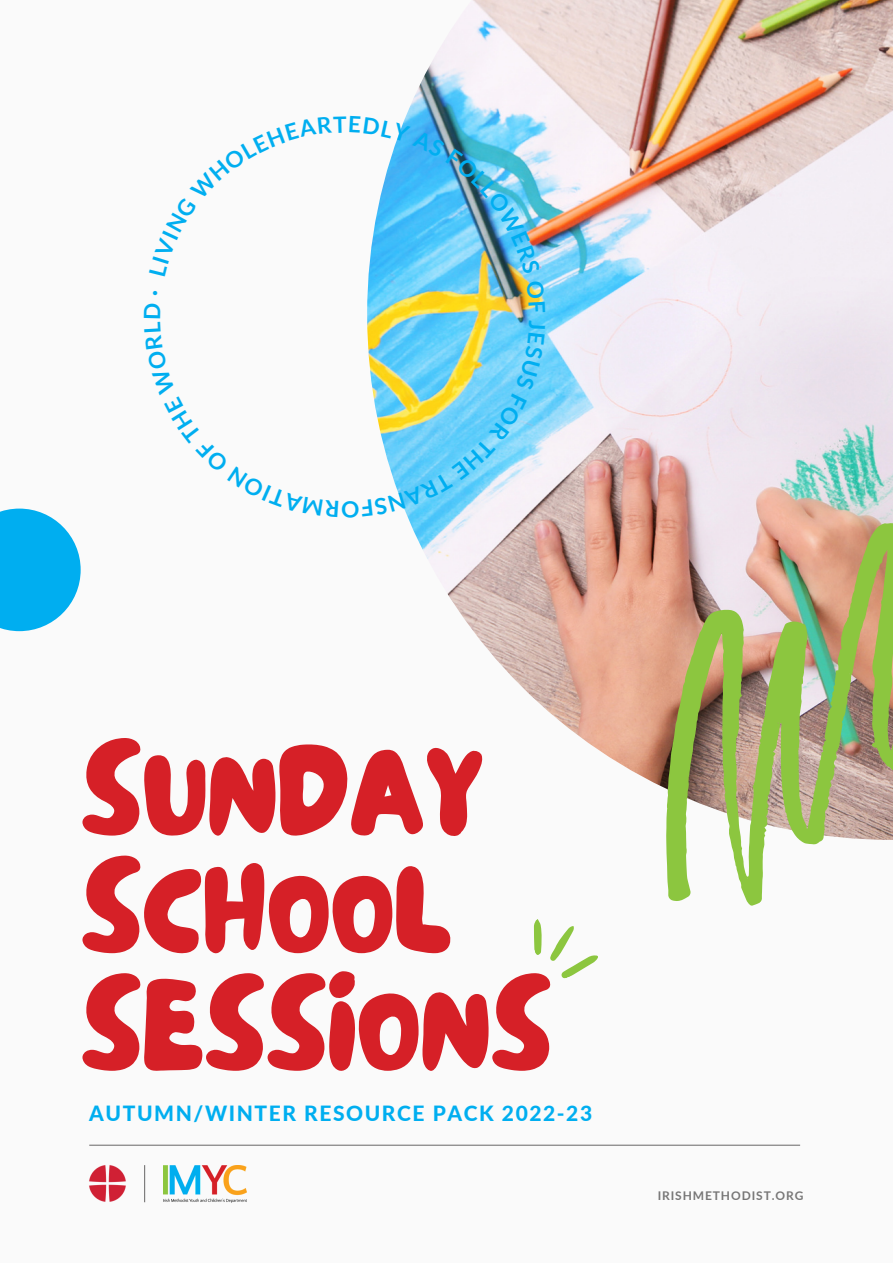
<style>
.page{position:relative;width:893px;height:1264px;background:#fff}
.page>*{position:absolute;margin:0;border:0;box-sizing:border-box;transform-origin:0 0}
.t1{font:127.8px/117.6px "NF Lepetitcochon Regular";color:#d62027}
.t2{font:800 21px "Lato";letter-spacing:.075em;color:#00aef0}
.t3{font:700 12px "Lato";letter-spacing:.075em;color:#777676}
</style>
<div class="page">
<div style="left:0;top:0;width:892px;height:1262px;background:#fafafa"></div>
<hr style="left:89px;top:1144px;width:711px;height:1px;background:#777676">
<img style="left:406px;top:0;width:486px;height:712px">
<svg style="left:0;top:508px;width:81px;height:123px"></svg>
<img style="left:163px;top:1165px;width:84px;height:37px">
<hr style="left:144px;top:1165px;width:1px;height:37px;background:#777676">
<img style="left:89px;top:1165px;width:37px;height:37px">
<img style="left:549px;top:449px;width:343px;height:457px">
<svg style="left:533px;top:904px;width:68px;height:75px"></svg>
<svg style="left:367px;top:116px;width:178px;height:402px;background:#88cddb"></svg>
<h1 class="t1" style="left:81px;top:742px;width:473px">SUNDAY<br>SCHOOL<br>SESSIONS</h1>
<p class="t2" style="left:89px;top:1100px;width:504px">AUTUMN/WINTER RESOURCE PACK 2022-23</p>
<p class="t3" style="left:657px;top:1187px;width:147px">IRISHMETHODIST.ORG</p>
</div>
